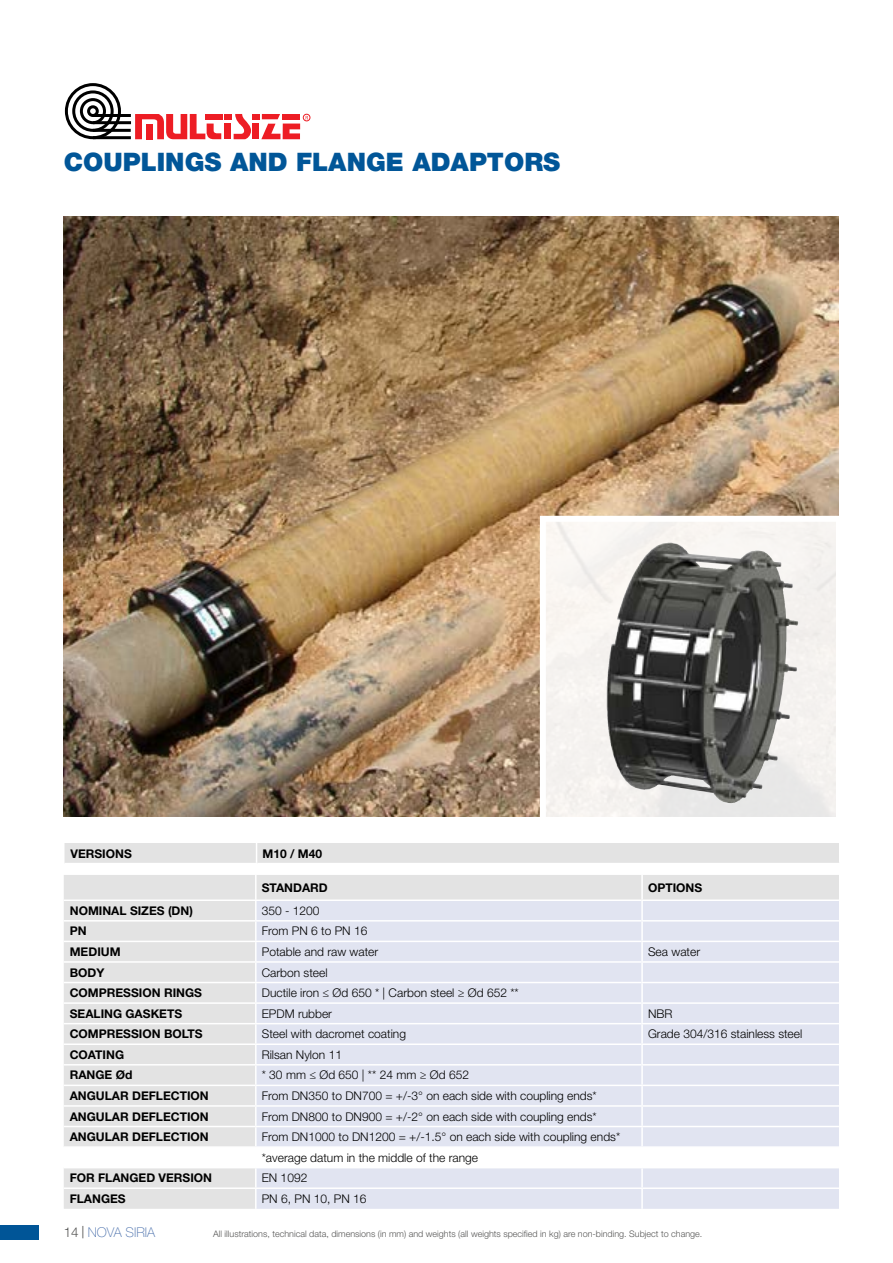
<style>
.page{position:relative;width:893px;height:1263px;background:#fff}
.page>*{position:absolute;margin:0;border:0;box-sizing:border-box;transform-origin:0 0}
.t1{font:900 25.5px "Helvetica Neue LT Std";color:#015698}
.t2{font:100 13.5px "Helvetica Neue LT Std";color:#4a70ac}
.t3{font:300 12px/20.5px "Helvetica Neue LT Std";color:#000}
.t4{font:700 12px "Helvetica Neue LT Std";color:#000}
.t5{font:300 9px "Helvetica Neue LT Std";color:#575756}
.s1{font-weight:300;color:#575756}
.s2{font-weight:300;font-stretch:expanded;font-size:16.5px;color:#575756}
</style>
<div class="page">
<div style="left:0;top:1225px;width:38px;height:14px;background:#005597"></div>
<div style="left:64px;top:875px;width:775px;height:334px;background:#e3e3e3"></div>
<div style="left:257px;top:901px;width:582px;height:308px;background:#e1e4f1"></div>
<hr style="left:255px;top:875px;width:2px;height:24px;background:#fff">
<hr style="left:641px;top:875px;width:2px;height:24px;background:#fff">
<hr style="left:64px;top:899px;width:193px;height:2px;background:#fff">
<hr style="left:255px;top:1187px;width:387px;height:2px;background:#fff">
<hr style="left:255px;top:1189px;width:2px;height:20px;background:#fff">
<hr style="left:642px;top:1187px;width:197px;height:2px;background:#fff">
<hr style="left:641px;top:1189px;width:2px;height:20px;background:#fff">
<hr style="left:255px;top:899px;width:386px;height:2px;background:#fff">
<svg style="left:255px;top:901px;width:2px;height:19px"></svg>
<hr style="left:255px;top:920px;width:386px;height:1px;background:#fff">
<hr style="left:255px;top:921px;width:2px;height:20px;background:#fff">
<hr style="left:255px;top:941px;width:386px;height:1px;background:#fff">
<hr style="left:64px;top:1187px;width:191px;height:2px;background:#fff">
<hr style="left:641px;top:899px;width:198px;height:2px;background:#fff">
<svg style="left:641px;top:901px;width:2px;height:19px"></svg>
<hr style="left:641px;top:920px;width:198px;height:1px;background:#fff">
<hr style="left:641px;top:921px;width:2px;height:20px;background:#fff">
<hr style="left:641px;top:941px;width:198px;height:1px;background:#fff">
<svg style="left:64px;top:942px;width:775px;height:245px;background:#e5e7ef"></svg>
<hr style="left:64px;top:920px;width:191px;height:1px;background:#fff">
<hr style="left:64px;top:941px;width:191px;height:1px;background:#fff">
<hr style="left:64px;top:961px;width:191px;height:2px;background:#fff">
<hr style="left:64px;top:982px;width:191px;height:1px;background:#fff">
<hr style="left:64px;top:1002px;width:191px;height:2px;background:#fff">
<hr style="left:64px;top:1023px;width:191px;height:1px;background:#fff">
<hr style="left:64px;top:1043px;width:191px;height:2px;background:#fff">
<hr style="left:64px;top:1064px;width:191px;height:1px;background:#fff">
<img style="left:64px;top:216px;width:775px;height:600px">
<svg style="left:547px;top:523px;width:288px;height:294px;fill:#f2f0ed"></svg>
<img style="left:606px;top:543px;width:64px;height:232px">
<div style="left:65px;top:83px;width:56px;height:56px;border:3px solid #000;border-radius:50%"></div>
<div style="left:72px;top:90px;width:42px;height:42px;border:3px solid #000;border-radius:50%"></div>
<div style="left:80px;top:98px;width:26px;height:26px;border:3px solid #000;border-radius:50%"></div>
<div style="left:87px;top:105px;width:12px;height:12px;border:3px solid #000;border-radius:50%"></div>
<hr style="left:93px;top:114px;width:38px;height:3px;background:#000">
<hr style="left:93px;top:121px;width:38px;height:3px;background:#000">
<hr style="left:93px;top:129px;width:38px;height:3px;background:#000">
<hr style="left:93px;top:136px;width:38px;height:3px;background:#000">
<svg style="left:135px;top:114px;width:165px;height:25px"></svg>
<div style="left:303px;top:114px;width:7px;height:7px;border:1px solid #ed1d24;border-radius:50%"></div>
<div style="left:65px;top:843px;width:774px;height:20px;background:#e3e3e3"></div>
<h1 class="t1" style="left:64px;top:147px;width:498px">COUPLINGS AND FLANGE ADAPTORS</h1>
<p class="t4" style="left:71px;top:846px;width:63px">VERSIONS</p>
<p class="t4" style="left:263px;top:846px;width:61px">M10 / M40</p>
<p class="t4" style="left:262px;top:880px;width:68px">STANDARD</p>
<p class="t4" style="left:648px;top:880px;width:56px">OPTIONS</p>
<p class="t4" style="left:70px;top:903px;width:125px">NOMINAL SIZES (DN)</p>
<p class="t3" style="left:262px;top:900px;width:59px">350 - 1200</p>
<p class="t4" style="left:70px;top:924px;width:18px">PN</p>
<p class="t3" style="left:262px;top:920px;width:107px">From PN 6 to PN 16</p>
<p class="t4" style="left:70px;top:944px;width:52px">MEDIUM</p>
<p class="t3" style="left:262px;top:941px;width:118px">Potable and raw water</p>
<p class="t3" style="left:648px;top:941px;width:54px">Sea water</p>
<p class="t4" style="left:70px;top:965px;width:36px">BODY</p>
<p class="t3" style="left:262px;top:962px;width:67px">Carbon steel</p>
<p class="t4" style="left:70px;top:985px;width:134px">COMPRESSION RINGS</p>
<p class="t3" style="left:262px;top:982px;width:259px">Ductile iron ≤ Ød 650 * | Carbon steel ≥ Ød 652 **</p>
<p class="t4" style="left:70px;top:1006px;width:114px">SEALING GASKETS</p>
<p class="t3" style="left:262px;top:1003px;width:72px">EPDM rubber</p>
<p class="t3" style="left:648px;top:1003px;width:26px">NBR</p>
<p class="t4" style="left:70px;top:1026px;width:134px">COMPRESSION BOLTS</p>
<p class="t3" style="left:262px;top:1023px;width:146px">Steel with dacromet coating</p>
<p class="t3" style="left:648px;top:1023px;width:156px">Grade 304/316 stainless steel</p>
<p class="t4" style="left:70px;top:1047px;width:56px">COATING</p>
<p class="t3" style="left:262px;top:1044px;width:82px">Rilsan Nylon 11</p>
<p class="t4" style="left:70px;top:1068px;width:64px">RANGE Ød</p>
<p class="t3" style="left:262px;top:1064px;width:209px">* 30 mm ≤ Ød 650 | ** 24 mm ≥ Ød 652</p>
<p class="t4" style="left:70px;top:1088px;width:141px">ANGULAR DEFLECTION</p>
<p class="t3" style="left:262px;top:1085px;width:337px">From DN350 to DN700 = +/-3° on each side with coupling ends*</p>
<p class="t4" style="left:70px;top:1109px;width:141px">ANGULAR DEFLECTION</p>
<p class="t3" style="left:262px;top:1106px;width:337px">From DN800 to DN900 = +/-2° on each side with coupling ends*</p>
<p class="t4" style="left:70px;top:1129px;width:141px">ANGULAR DEFLECTION</p>
<p class="t3" style="left:262px;top:1126px;width:360px">From DN1000 to DN1200 = +/-1.5° on each side with coupling ends* *average datum in the middle of the range</p>
<p class="t4" style="left:70px;top:1170px;width:144px">FOR FLANGED VERSION</p>
<p class="t3" style="left:262px;top:1167px;width:47px">EN 1092</p>
<p class="t4" style="left:70px;top:1191px;width:58px">FLANGES</p>
<p class="t3" style="left:262px;top:1188px;width:106px">PN 6, PN 10, PN 16</p>
<p class="t2" style="left:64px;top:1224px;width:93px"><span class="s1">14</span> <span class="s2">|</span> NOVA SIRIA</p>
<p class="t5" style="left:213px;top:1228px;width:491px">All illustrations, technical data, dimensions (in mm) and weights (all weights specified in kg) are non-binding. Subject to change.</p>
</div>
